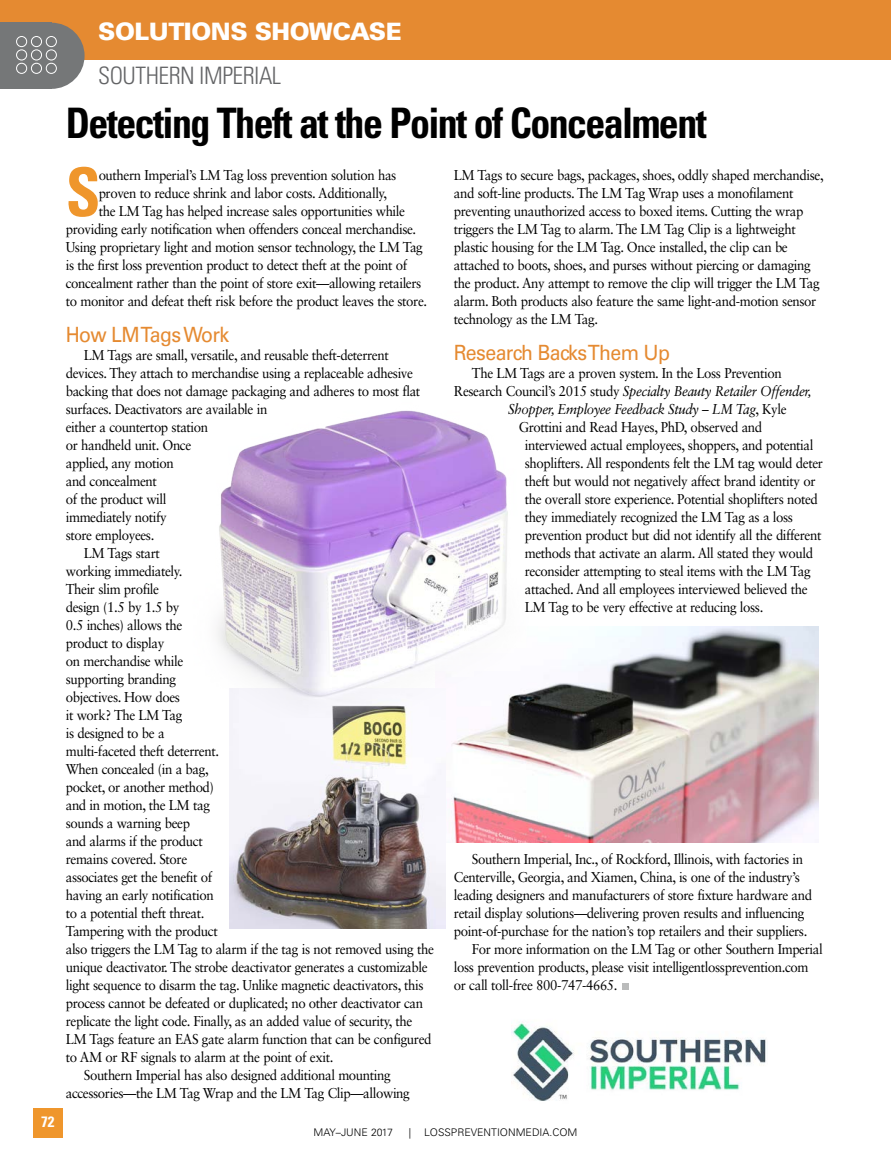
<style>
.page{position:relative;width:891px;height:1175px;background:#fff}
.page>*{position:absolute;margin:0;border:0;box-sizing:border-box;transform-origin:0 0}
.t1{font:700 condensed 67.2px "Univers LT Std";color:#ef962c;scale:.93 1}
.t2{font:700 condensed 42px "Univers LT Std";letter-spacing:-.04em;color:#000;scale:.95 1}
.t3{font:900 24px "Univers LT Std";letter-spacing:-.02em;color:#fff}
.t4{font:300 condensed 24px "Univers LT Std";letter-spacing:-.02em;color:#636466}
.t5{font:21px "Univers LT Std";letter-spacing:-.03em;color:#e58a31;scale:.93 1}
.t6{font:700 condensed 15px "Univers LT Std";color:#fff}
.t7{font:14.25px/18px "Sabon LT Std";letter-spacing:-.03em;color:#000;scale:.93 1}
.t8{font:italic 14.25px "Sabon LT Std";letter-spacing:-.03em;color:#000;scale:.93 1}
.t9{font:300 10.5px "Univers LT Std";color:#000}
.s1{font-style:normal}
</style>
<div class="page">
<div style="left:0;top:0;width:890px;height:59px;background:#e58a31"></div>
<div style="left:18px;top:23px;width:67px;height:66px;background:#757778;border-radius:50%"></div>
<div style="left:0;top:23px;width:51px;height:66px;background:#757778"></div>
<div style="left:16px;top:36px;width:11px;height:11px;border:1px solid #fff;border-radius:50%"></div>
<div style="left:16px;top:49px;width:11px;height:11px;border:1px solid #fff;border-radius:50%"></div>
<div style="left:16px;top:63px;width:11px;height:11px;border:1px solid #fff;border-radius:50%"></div>
<div style="left:46px;top:36px;width:11px;height:11px;border:1px solid #fff;border-radius:50%"></div>
<div style="left:46px;top:49px;width:11px;height:11px;border:1px solid #fff;border-radius:50%"></div>
<div style="left:46px;top:63px;width:11px;height:11px;border:1px solid #fff;border-radius:50%"></div>
<div style="left:31px;top:36px;width:11px;height:11px;border:1px solid #fff;border-radius:50%"></div>
<div style="left:31px;top:49px;width:11px;height:11px;border:1px solid #fff;border-radius:50%"></div>
<div style="left:31px;top:63px;width:11px;height:11px;border:1px solid #fff;border-radius:50%"></div>
<div style="left:622px;top:983px;width:7px;height:7px;background:#babbbb"></div>
<img style="left:511px;top:1021px;width:255px;height:80px">
<img style="left:451px;top:627px;width:368px;height:215px">
<img style="left:230px;top:717px;width:216px;height:211px">
<img style="left:217px;top:410px;width:337px;height:307px">
<div style="left:33px;top:1108px;width:30px;height:29px;background:#ef962c"></div>
<p class="t6" style="left:41px;top:1112px;width:15px">72</p>
<h3 class="t3" style="left:98px;top:16px;width:305px">SOLUTIONS SHOWCASE</h3>
<h3 class="t4" style="left:98px;top:61px;width:184px">SOUTHERN IMPERIAL</h3>
<h2 class="t2" style="left:66px;top:98px;width:676px">Detecting Theft at the Point of Concealment</h2>
<h1 class="t1" style="left:66px;top:151px;width:39px">S</h1>
<p class="t7" style="left:99px;top:166px;width:322px">outhern Imperial’s LM Tag loss prevention solution has</p>
<p class="t7" style="left:454px;top:166px;width:399px">LM Tags to secure bags, packages, shoes, oddly shaped merchandise, and soft-line products. The LM Tag Wrap uses a monofilament preventing unauthorized access to boxed items. Cutting the wrap triggers the LM Tag to alarm. The LM Tag Clip is a lightweight plastic housing for the LM Tag. Once installed, the clip can be attached to boots, shoes, and purses without piercing or damaging the product. Any attempt to remove the clip will trigger the LM Tag alarm. Both products also feature the same light-and-motion sensor technology as the LM Tag.</p>
<h3 class="t5" style="left:454px;top:340px;width:234px">Research Backs Them Up</h3>
<p class="t7" style="left:472px;top:364px;width:335px">The LM Tags are a proven system. In the Loss Prevention</p>
<p class="t8" style="left:454px;top:383px;width:386px"><span class="s1">Research Council’s 2015 study</span> Specialty Beauty Retailer Offender,</p>
<p class="t8" style="left:508px;top:401px;width:301px">Shopper, Employee Feedback Study – LM Tag<span class="s1">, Kyle</span></p>
<p class="t7" style="left:519px;top:418px;width:263px">Grottini and Read Hayes, PhD, observed and</p>
<p class="t7" style="left:525px;top:436px;width:312px">interviewed actual employees, shoppers, and potential</p>
<p class="t7" style="left:525px;top:454px;width:322px">shoplifters. All respondents felt the LM tag would deter</p>
<p class="t7" style="left:525px;top:472px;width:314px">theft but would not negatively affect brand identity or</p>
<p class="t7" style="left:525px;top:490px;width:317px">the overall store experience. Potential shoplifters noted</p>
<p class="t7" style="left:525px;top:508px;width:290px">they immediately recognized the LM Tag as a loss</p>
<p class="t7" style="left:525px;top:526px;width:320px">prevention product but did not identify all the different</p>
<p class="t7" style="left:525px;top:544px;width:312px">methods that activate an alarm. All stated they would</p>
<p class="t7" style="left:525px;top:562px;width:309px">reconsider attempting to steal items with the LM Tag</p>
<p class="t7" style="left:525px;top:580px;width:306px">attached. And all employees interviewed believed the</p>
<p class="t7" style="left:525px;top:598px;width:258px">LM Tag to be very effective at reducing loss.</p>
<p class="t7" style="left:99px;top:184px;width:312px">proven to reduce shrink and labor costs. Additionally,</p>
<p class="t7" style="left:99px;top:202px;width:331px">the LM Tag has helped increase sales opportunities while</p>
<p class="t7" style="left:66px;top:220px;width:378px">providing early notification when offenders conceal merchandise.</p>
<p class="t7" style="left:66px;top:238px;width:386px">Using proprietary light and motion sensor technology, the LM Tag</p>
<p class="t7" style="left:66px;top:256px;width:369px">is the first loss prevention product to detect theft at the point of</p>
<p class="t7" style="left:66px;top:274px;width:384px">concealment rather than the point of store exit—allowing retailers</p>
<p class="t7" style="left:66px;top:292px;width:390px">to monitor and defeat theft risk before the product leaves the store.</p>
<h3 class="t5" style="left:66px;top:322px;width:177px">How LM Tags Work</h3>
<p class="t7" style="left:84px;top:346px;width:329px">LM Tags are small, versatile, and reusable theft-deterrent</p>
<p class="t7" style="left:66px;top:364px;width:375px">devices. They attach to merchandise using a replaceable adhesive</p>
<p class="t7" style="left:66px;top:382px;width:383px">backing that does not damage packaging and adheres to most flat</p>
<p class="t7" style="left:66px;top:400px;width:218px">surfaces. Deactivators are available in</p>
<p class="t7" style="left:66px;top:418px;width:155px">either a countertop station</p>
<p class="t7" style="left:66px;top:436px;width:137px">or handheld unit. Once</p>
<p class="t7" style="left:66px;top:454px;width:118px">applied, any motion</p>
<p class="t7" style="left:66px;top:472px;width:100px">and concealment</p>
<p class="t7" style="left:66px;top:490px;width:110px">of the product will</p>
<p class="t7" style="left:66px;top:508px;width:110px">immediately notify</p>
<p class="t7" style="left:66px;top:526px;width:97px">store employees.</p>
<p class="t7" style="left:84px;top:544px;width:83px">LM Tags start</p>
<p class="t7" style="left:66px;top:562px;width:127px">working immediately.</p>
<p class="t7" style="left:66px;top:580px;width:102px">Their slim profile</p>
<p class="t7" style="left:66px;top:598px;width:124px">design (1.5 by 1.5 by</p>
<p class="t7" style="left:66px;top:616px;width:127px">0.5 inches) allows the</p>
<p class="t7" style="left:66px;top:634px;width:107px">product to display</p>
<p class="t7" style="left:66px;top:652px;width:128px">on merchandise while</p>
<p class="t7" style="left:66px;top:670px;width:120px">supporting branding</p>
<p class="t7" style="left:66px;top:688px;width:124px">objectives. How does</p>
<p class="t7" style="left:66px;top:706px;width:127px">it work? The LM Tag</p>
<p class="t7" style="left:66px;top:724px;width:108px">is designed to be a</p>
<p class="t7" style="left:66px;top:742px;width:166px">multi-faceted theft deterrent.</p>
<p class="t7" style="left:66px;top:760px;width:155px">When concealed (in a bag,</p>
<p class="t7" style="left:66px;top:778px;width:161px">pocket, or another method)</p>
<p class="t7" style="left:66px;top:796px;width:157px">and in motion, the LM tag</p>
<p class="t7" style="left:66px;top:814px;width:135px">sounds a warning beep</p>
<p class="t7" style="left:66px;top:832px;width:149px">and alarms if the product</p>
<p class="t7" style="left:66px;top:850px;width:132px">remains covered. Store</p>
<p class="t7" style="left:66px;top:868px;width:159px">associates get the benefit of</p>
<p class="t7" style="left:66px;top:886px;width:161px">having an early notification</p>
<p class="t7" style="left:66px;top:904px;width:151px">to a potential theft threat.</p>
<p class="t7" style="left:66px;top:922px;width:165px">Tampering with the product</p>
<p class="t7" style="left:66px;top:940px;width:397px">also triggers the LM Tag to alarm if the tag is not removed using the</p>
<p class="t7" style="left:66px;top:958px;width:391px">unique deactivator. The strobe deactivator generates a customizable</p>
<p class="t7" style="left:66px;top:976px;width:386px">light sequence to disarm the tag. Unlike magnetic deactivators, this</p>
<p class="t7" style="left:66px;top:994px;width:386px">process cannot be defeated or duplicated; no other deactivator can</p>
<p class="t7" style="left:66px;top:1012px;width:374px">replicate the light code. Finally, as an added value of security, the</p>
<p class="t7" style="left:66px;top:1030px;width:395px">LM Tags feature an EAS gate alarm function that can be configured</p>
<p class="t7" style="left:66px;top:1048px;width:289px">to AM or RF signals to alarm at the point of exit.</p>
<p class="t7" style="left:84px;top:1066px;width:332px">Southern Imperial has also designed additional mounting</p>
<p class="t7" style="left:66px;top:1084px;width:372px">accessories—the LM Tag Wrap and the LM Tag Clip—allowing</p>
<p class="t7" style="left:472px;top:850px;width:358px">Southern Imperial, Inc., of Rockford, Illinois, with factories in</p>
<p class="t7" style="left:454px;top:868px;width:374px">Centerville, Georgia, and Xiamen, China, is one of the industry’s</p>
<p class="t7" style="left:454px;top:886px;width:387px">leading designers and manufacturers of store fixture hardware and</p>
<p class="t7" style="left:454px;top:904px;width:378px">retail display solutions—delivering proven results and influencing</p>
<p class="t7" style="left:454px;top:922px;width:382px">point-of-purchase for the nation’s top retailers and their suppliers.</p>
<p class="t7" style="left:472px;top:940px;width:379px">For more information on the LM Tag or other Southern Imperial</p>
<p class="t7" style="left:454px;top:958px;width:383px">loss prevention products, please visit intelligentlossprevention.com</p>
<p class="t7" style="left:454px;top:976px;width:178px">or call toll-free 800-747-4665.</p>
<p class="t9" style="left:313px;top:1126px;width:81px">MAY–JUNE 2017</p>
<p class="t9" style="left:409px;top:1126px;width:170px">| LOSSPREVENTIONMEDIA.COM</p>
</div>
